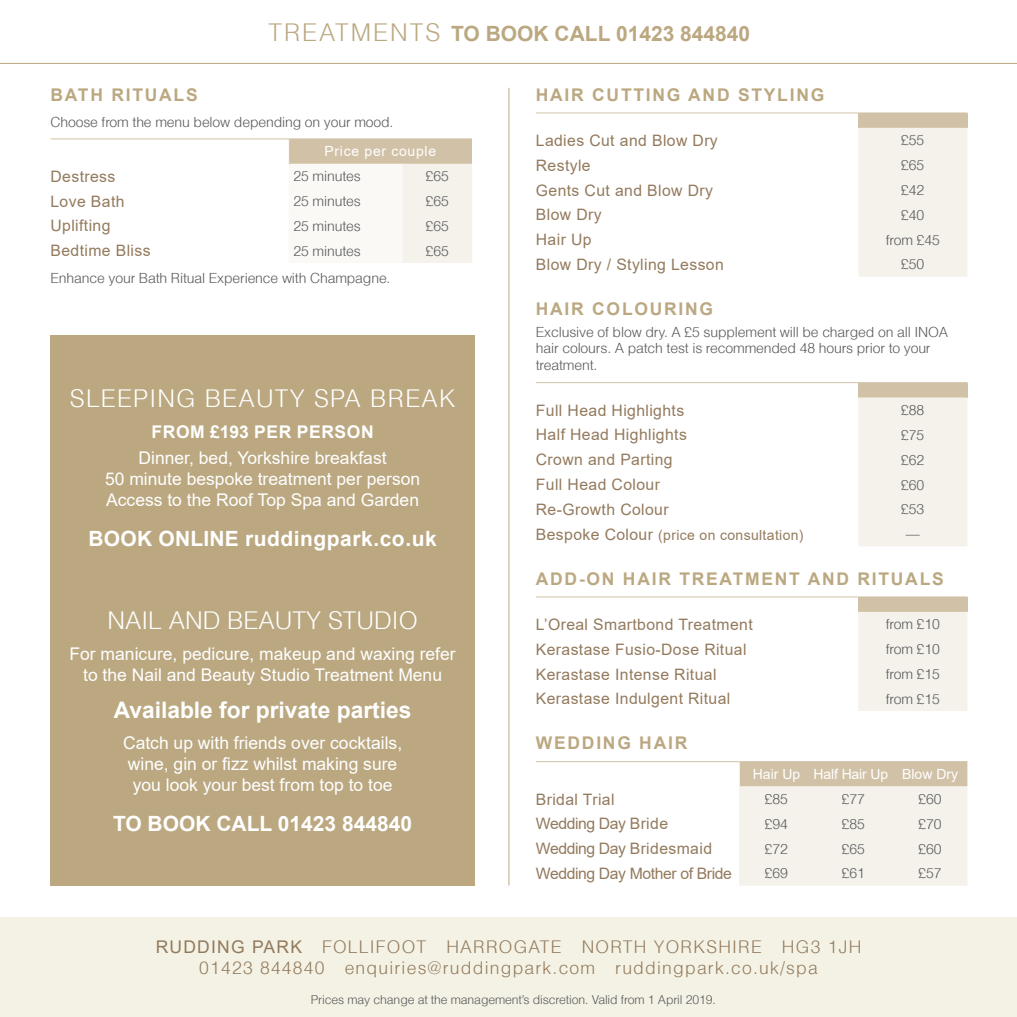
<style>
.page{position:relative;width:1017px;height:1017px;background:#fff}
.page>*{position:absolute;margin:0;border:0;box-sizing:border-box;transform-origin:0 0}
.t1{font:300 24.5px "Helvetica";letter-spacing:.05em;color:#fff}
.t2{font:300 24.5px "Helvetica";color:#fff}
.t3{font:700 22.75px "Arial";color:#fff}
.t4{font:700 21px "Arial";letter-spacing:.01em;color:#fff}
.t5{font:700 21px "Arial";color:#bba881}
.t6{font:17.5px/21px "Arial";color:#fff;text-align:center}
.t7{font:300 17.5px "Helvetica";letter-spacing:.07em;color:#937a5d}
.t8{font:700 17.5px "Arial";letter-spacing:.1em;color:#bba881}
.t9{font:700 17.5px "Arial";letter-spacing:.035em;color:#fff}
.t10{font:15.75px "Arial";letter-spacing:.025em;color:#937a5d}
.t11{font:15.75px "Arial";letter-spacing:-.025em;color:#937a5d}
.t12{font:300 14px/16.8px "Helvetica";letter-spacing:-.01em;color:#57585a}
.t13{font:14px "Arial";letter-spacing:.025em;color:#937a5d}
.t14{font:14px "Arial";color:#fff}
.t15{font:14px "Arial";letter-spacing:.05em;color:#fff}
.t16{font:300 12.25px "Helvetica";letter-spacing:-.01em;color:#57585a}
.s1{font-family:"Helvetica";font-weight:300;font-size:24.5px}
.s2{font-size:15.75px}
.s3{font-family:"Arial";font-weight:400}
</style>
<div class="page">
<div style="left:50px;top:335px;width:425px;height:550px;background:#bba881"></div>
<div style="left:0;top:918px;width:1017px;height:99px;background:#f4f2e4"></div>
<hr style="left:508px;top:88px;width:1px;height:797px;background:#bba881">
<div style="left:858px;top:113px;width:109px;height:15px;background:#d1c2a7"></div>
<div style="left:858px;top:128px;width:109px;height:149px;background:#f5f2eb"></div>
<hr style="left:536px;top:113px;width:322px;height:1px;background:#d1c2a7">
<div style="left:858px;top:383px;width:109px;height:14px;background:#d1c2a7"></div>
<div style="left:858px;top:397px;width:109px;height:149px;background:#f5f2eb"></div>
<hr style="left:536px;top:382px;width:322px;height:1px;background:#d1c2a7">
<hr style="left:858px;top:382px;width:109px;height:1px;background:#d1c2a7">
<div style="left:858px;top:597px;width:109px;height:15px;background:#d1c2a7"></div>
<div style="left:858px;top:612px;width:109px;height:99px;background:#f5f2eb"></div>
<hr style="left:536px;top:596px;width:322px;height:1px;background:#d1c2a7">
<hr style="left:858px;top:596px;width:109px;height:1px;background:#d1c2a7">
<svg style="left:739px;top:762px;width:228px;height:124px;background:#eee8dd"></svg>
<hr style="left:536px;top:761px;width:203px;height:1px;background:#d1c2a7">
<hr style="left:739px;top:761px;width:75px;height:1px;background:#d1c2a7">
<hr style="left:814px;top:761px;width:79px;height:1px;background:#d1c2a7">
<hr style="left:893px;top:761px;width:74px;height:1px;background:#d1c2a7">
<svg style="left:288px;top:139px;width:184px;height:124px"></svg>
<hr style="left:50px;top:138px;width:239px;height:1px;background:#d1c2a7">
<hr style="left:289px;top:138px;width:114px;height:1px;background:#d1c2a7">
<hr style="left:403px;top:138px;width:69px;height:1px;background:#d1c2a7">
<hr style="left:0;top:63px;width:1017px;height:1px;background:#bba881">
<p class="t5" style="left:268px;top:18px;width:483px"><span class="s1">TREATMENTS</span> TO BOOK CALL 01423 844840</p>
<p class="t8" style="left:50px;top:82px;width:149px">BATH RITUALS</p>
<p class="t12" style="left:50px;top:113px;width:345px">Choose from the menu below depending on your mood.</p>
<p class="t15" style="left:325px;top:142px;width:113px">Price per couple</p>
<p class="t10" style="left:50px;top:165px;width:66px">Destress</p>
<p class="t12" style="left:294px;top:168px;width:69px">25 minutes</p>
<p class="t12" style="left:426px;top:168px;width:25px">£65</p>
<p class="t10" style="left:50px;top:190px;width:76px">Love Bath</p>
<p class="t12" style="left:294px;top:192px;width:69px">25 minutes</p>
<p class="t12" style="left:426px;top:192px;width:25px">£65</p>
<p class="t10" style="left:50px;top:215px;width:62px">Uplifting</p>
<p class="t12" style="left:294px;top:217px;width:69px">25 minutes</p>
<p class="t12" style="left:426px;top:217px;width:25px">£65</p>
<p class="t10" style="left:50px;top:240px;width:102px">Bedtime Bliss</p>
<p class="t12" style="left:294px;top:242px;width:69px">25 minutes</p>
<p class="t12" style="left:426px;top:242px;width:25px">£65</p>
<p class="t12" style="left:50px;top:269px;width:342px">Enhance your Bath Ritual Experience with Champagne.</p>
<p class="t1" style="left:70px;top:383px;width:387px">SLEEPING BEAUTY SPA BREAK</p>
<p class="t9" style="left:151px;top:420px;width:224px">FROM £193 PER PERSON</p>
<p class="t6" style="left:105px;top:447px;width:317px">Dinner, bed, Yorkshire breakfast<br>50 minute bespoke treatment per person<br>Access to the Roof Top Spa and Garden</p>
<p class="t4" style="left:89px;top:524px;width:350px">BOOK ONLINE ruddingpark.co.uk</p>
<p class="t2" style="left:107px;top:605px;width:312px">NAIL AND BEAUTY STUDIO</p>
<p class="t6" style="left:70px;top:643px;width:388px">For manicure, pedicure, makeup and waxing refer to the Nail and Beauty Studio Treatment Menu</p>
<p class="t3" style="left:114px;top:694px;width:299px">Available for private parties</p>
<p class="t6" style="left:123px;top:732px;width:281px;text-align:left">Catch up with friends over cocktails, wine, gin or fizz whilst making sure you look your best from top to toe</p>
<p class="t4" style="left:113px;top:809px;width:301px">TO BOOK CALL 01423 844840</p>
<p class="t8" style="left:536px;top:82px;width:290px">HAIR CUTTING AND STYLING</p>
<p class="t10" style="left:536px;top:130px;width:183px">Ladies Cut and Blow Dry</p>
<p class="t12" style="left:901px;top:132px;width:25px">£55</p>
<p class="t10" style="left:536px;top:154px;width:56px">Restyle</p>
<p class="t12" style="left:901px;top:156px;width:25px">£65</p>
<p class="t10" style="left:536px;top:179px;width:179px">Gents Cut and Blow Dry</p>
<p class="t12" style="left:901px;top:181px;width:25px">£42</p>
<p class="t10" style="left:536px;top:204px;width:67px">Blow Dry</p>
<p class="t12" style="left:901px;top:206px;width:25px">£40</p>
<p class="t10" style="left:536px;top:229px;width:57px">Hair Up</p>
<p class="t12" style="left:886px;top:231px;width:56px">from £45</p>
<p class="t10" style="left:536px;top:254px;width:190px">Blow Dry / Styling Lesson</p>
<p class="t12" style="left:901px;top:256px;width:25px">£50</p>
<p class="t8" style="left:536px;top:296px;width:179px">HAIR COLOURING</p>
<p class="t12" style="left:536px;top:323px;width:414px">Exclusive of blow dry. A £5 supplement will be charged on all INOA hair colours. A patch test is recommended 48 hours prior to your treatment.</p>
<p class="t10" style="left:536px;top:399px;width:150px">Full Head Highlights</p>
<p class="t12" style="left:901px;top:401px;width:25px">£88</p>
<p class="t10" style="left:536px;top:424px;width:153px">Half Head Highlights</p>
<p class="t12" style="left:901px;top:426px;width:25px">£75</p>
<p class="t10" style="left:536px;top:449px;width:138px">Crown and Parting</p>
<p class="t12" style="left:901px;top:451px;width:25px">£62</p>
<p class="t10" style="left:536px;top:474px;width:126px">Full Head Colour</p>
<p class="t12" style="left:901px;top:476px;width:25px">£60</p>
<p class="t10" style="left:536px;top:498px;width:134px">Re-Growth Colour</p>
<p class="t12" style="left:901px;top:501px;width:25px">£53</p>
<p class="t13" style="left:536px;top:525px;width:269px"><span class="s2">Bespoke Colour</span> (price on consultation)</p>
<p class="t12" style="left:906px;top:525px;width:15px">—</p>
<p class="t8" style="left:536px;top:566px;width:409px">ADD-ON HAIR TREATMENT AND RITUALS</p>
<p class="t10" style="left:536px;top:614px;width:218px">L’Oreal Smartbond Treatment</p>
<p class="t12" style="left:886px;top:616px;width:56px">from £10</p>
<p class="t10" style="left:536px;top:638px;width:212px">Kerastase Fusio-Dose Ritual</p>
<p class="t12" style="left:886px;top:640px;width:56px">from £10</p>
<p class="t10" style="left:536px;top:663px;width:182px">Kerastase Intense Ritual</p>
<p class="t12" style="left:886px;top:665px;width:56px">from £15</p>
<p class="t10" style="left:536px;top:688px;width:196px">Kerastase Indulgent Ritual</p>
<p class="t12" style="left:886px;top:690px;width:56px">from £15</p>
<p class="t8" style="left:536px;top:731px;width:153px">WEDDING HAIR</p>
<p class="t14" style="left:753px;top:765px;width:49px">Hair Up</p>
<p class="t14" style="left:814px;top:765px;width:76px">Half Hair Up</p>
<p class="t14" style="left:902px;top:765px;width:57px">Blow Dry</p>
<p class="t10" style="left:536px;top:788px;width:80px">Bridal Trial</p>
<p class="t12" style="left:765px;top:790px;width:25px">£85</p>
<p class="t12" style="left:842px;top:790px;width:25px">£77</p>
<p class="t12" style="left:919px;top:790px;width:25px">£60</p>
<p class="t11" style="left:536px;top:813px;width:134px">Wedding Day Bride</p>
<p class="t12" style="left:765px;top:815px;width:25px">£94</p>
<p class="t12" style="left:842px;top:815px;width:25px">£85</p>
<p class="t12" style="left:919px;top:815px;width:25px">£70</p>
<p class="t10" style="left:536px;top:838px;width:178px">Wedding Day Bridesmaid</p>
<p class="t12" style="left:765px;top:840px;width:25px">£72</p>
<p class="t12" style="left:842px;top:840px;width:25px">£65</p>
<p class="t12" style="left:919px;top:840px;width:25px">£60</p>
<p class="t11" style="left:536px;top:863px;width:198px">Wedding Day Mother of Bride</p>
<p class="t12" style="left:765px;top:865px;width:25px">£69</p>
<p class="t12" style="left:842px;top:865px;width:25px">£61</p>
<p class="t12" style="left:919px;top:865px;width:25px">£57</p>
<p class="t7" style="left:156px;top:936px;width:707px"><span class="s3">RUDDING PARK</span> FOLLIFOOT HARROGATE NORTH YORKSHIRE HG3 1JH</p>
<p class="t7" style="left:199px;top:957px;width:620px">01423 844840 enquiries@ruddingpark.com ruddingpark.co.uk/spa</p>
<p class="t16" style="left:311px;top:992px;width:406px">Prices may change at the management’s discretion. Valid from 1 April 2019.</p>
</div>
